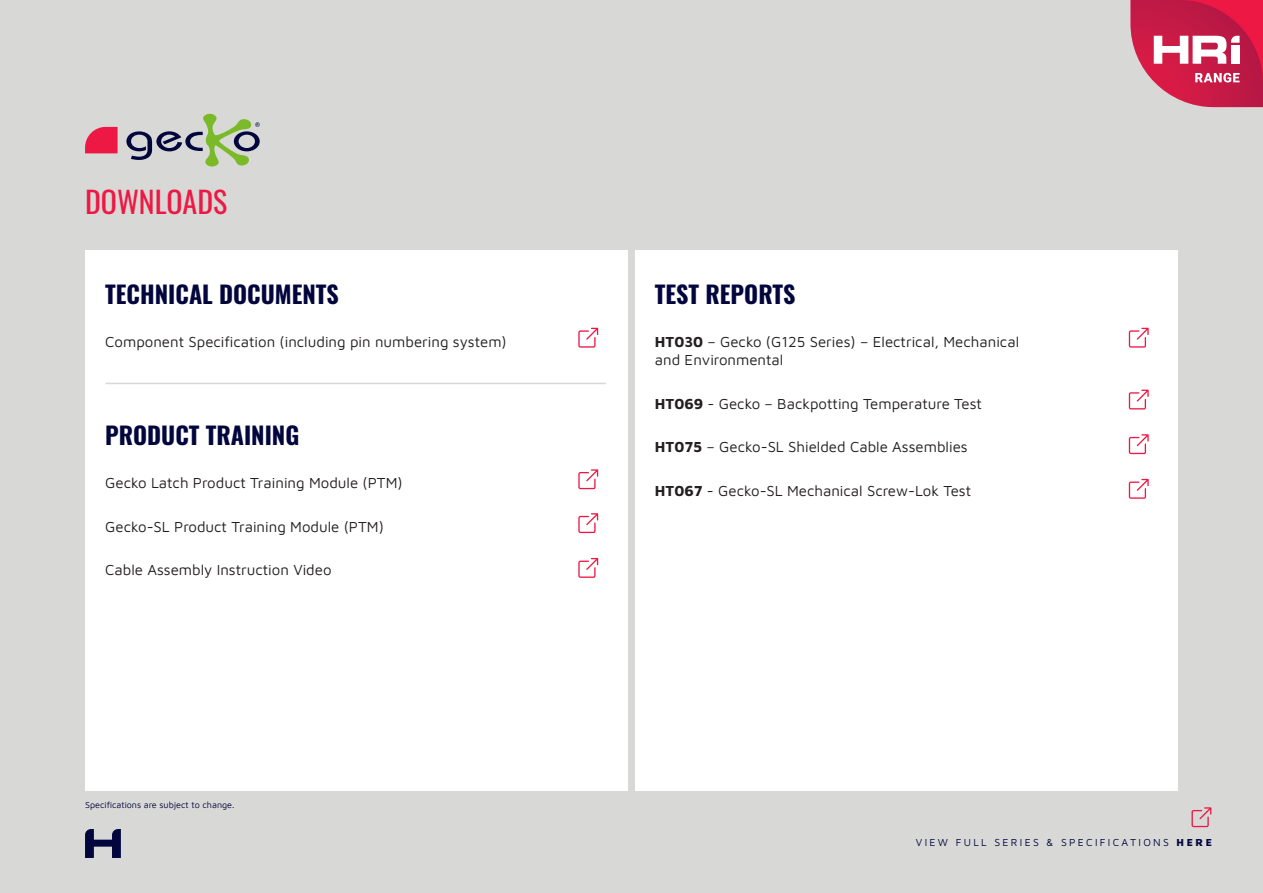
<style>
.page{position:relative;width:1263px;height:893px;background:#d8d9d7}
.page>*{position:absolute;margin:0;border:0;box-sizing:border-box;transform-origin:0 0}
.t1{font:30px "Oswald";color:#ed1944}
.t2{font:700 24px "Oswald";color:#02063d}
.t3{font:15px/18px "Maven Pro";color:#231f20}
.t4{font:10.5px "Maven Pro";letter-spacing:.22em;color:#02063d}
.t5{font:9px "Maven Pro";color:#02063d}
</style>
<div class="page">
<div style="left:85px;top:251px;width:542px;height:540px;background:#fff"></div>
<div style="left:636px;top:251px;width:542px;height:540px;background:#fff"></div>
<svg style="left:1191px;top:807px;width:20px;height:20px"></svg>
<svg style="left:1130px;top:0;width:133px;height:107px"></svg>
<svg style="left:578px;top:328px;width:20px;height:20px"></svg>
<svg style="left:578px;top:469px;width:20px;height:20px"></svg>
<svg style="left:578px;top:513px;width:20px;height:20px"></svg>
<svg style="left:578px;top:558px;width:20px;height:20px"></svg>
<svg style="left:1129px;top:328px;width:20px;height:20px"></svg>
<svg style="left:1129px;top:390px;width:20px;height:19px"></svg>
<svg style="left:1129px;top:434px;width:20px;height:20px"></svg>
<svg style="left:1129px;top:479px;width:20px;height:20px"></svg>
<hr style="left:105px;top:383px;width:501px;height:1px;background:#d8d9d7">
<svg style="left:126px;top:114px;width:134px;height:53px"></svg>
<svg style="left:85px;top:127px;width:33px;height:26px"></svg>
<svg style="left:85px;top:829px;width:36px;height:29px"></svg>
<h1 class="t1" style="left:85px;top:175px;width:144px">DOWNLOADS</h1>
<h2 class="t2" style="left:105px;top:281px;width:235px">TECHNICAL DOCUMENTS</h2>
<p class="t3" style="left:105px;top:332px;width:403px">Component Specification (including pin numbering system)</p>
<h2 class="t2" style="left:105px;top:422px;width:196px">PRODUCT TRAINING</h2>
<p class="t3" style="left:105px;top:473px;width:299px">Gecko Latch Product Training Module (PTM)</p>
<p class="t3" style="left:105px;top:517px;width:280px">Gecko-SL Product Training Module (PTM)</p>
<p class="t3" style="left:105px;top:560px;width:228px">Cable Assembly Instruction Video</p>
<p class="t5" style="left:85px;top:799px;width:151px">Specifications are subject to change.</p>
<h2 class="t2" style="left:655px;top:281px;width:142px">TEST REPORTS</h2>
<p class="t3" style="left:655px;top:332px;width:366px">HT030 – Gecko (G125 Series) – Electrical, Mechanical and Environmental</p>
<p class="t3" style="left:655px;top:394px;width:329px">HT069 - Gecko – Backpotting Temperature Test</p>
<p class="t3" style="left:655px;top:437px;width:314px">HT075 – Gecko-SL Shielded Cable Assemblies</p>
<p class="t3" style="left:655px;top:481px;width:318px">HT067 - Gecko-SL Mechanical Screw-Lok Test</p>
<p class="t4" style="left:916px;top:835px;width:298px">VIEW FULL SERIES &amp; SPECIFICATIONS HERE</p>
</div>
